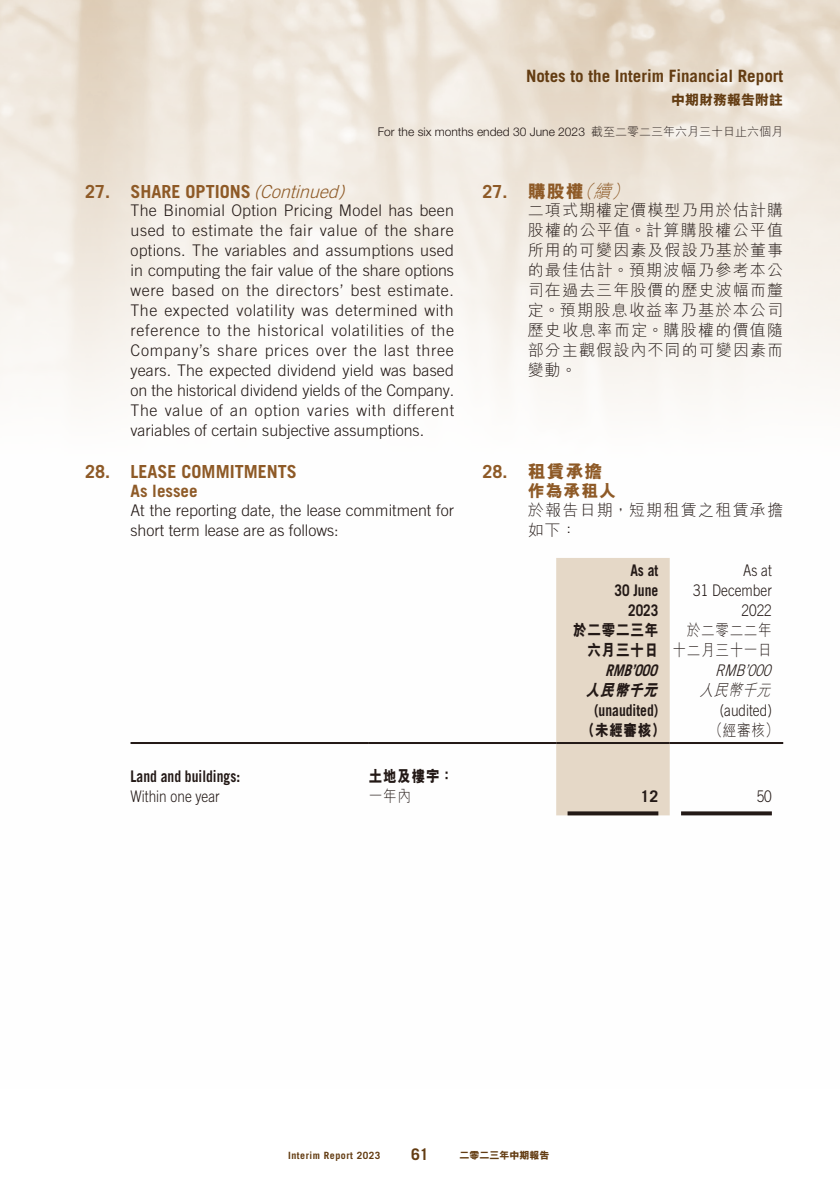
<style>
.page{position:relative;width:840px;height:1191px;background:#fff}
.page>*{position:absolute;margin:0;border:0;box-sizing:border-box;transform-origin:0 0}
.t1{font:700 18px "Trade Gothic LT Std";color:#8e5a27}
.t2{font:800 18px "M Hei HK";color:#8e5a27}
.t3{font:700 17px "Trade Gothic LT Std";color:#633c12}
.t4{font:700 17px "Trade Gothic LT Std";color:#8e5a27}
.t5{font:800 17px "M Hei HK";letter-spacing:.05em;color:#8e5a27}
.t6{font:300 16px/20px "Trade Gothic LT Std";color:#231916;text-align:justify}
.t7{font:300 16px/20px "M Hei HK";letter-spacing:.08em;color:#231916;text-align:justify}
.t8{font:700 16px/20px "Trade Gothic LT Std";color:#231916;text-align:right;scale:.85 1}
.t9{font:300 16px/20px "Trade Gothic LT Std";color:#231916;text-align:right;scale:.85 1}
.t10{font:800 16px/20px "M Hei HK";letter-spacing:.05em;color:#231916;text-align:right;scale:.85 1}
.t11{font:300 16px/20px "M Hei HK";letter-spacing:.05em;color:#231916;text-align:right;scale:.85 1}
.t12{font:300 16px "M Hei HK";letter-spacing:.08em;color:#231916;scale:.85 1}
.t13{font:italic 700 16px "Trade Gothic LT Std";color:#231916;scale:.85 1}
.t14{font:italic 300 16px "Trade Gothic LT Std";color:#231916;scale:.85 1}
.t15{font:italic 800 16px "M Hei HK";color:#231916;scale:.85 1}
.t16{font:italic 300 16px "M Hei HK";color:#231916;scale:.85 1}
.t17{font:700 16px "Trade Gothic LT Std";color:#633c12}
.t18{font:700 16px "Trade Gothic LT Std";color:#231916}
.t19{font:800 14px "M Hei HK";color:#633c12}
.t20{font:300 12px "Helvetica Neue LT Std";color:#231916}
.t21{font:700 10px "Trade Gothic LT Std";letter-spacing:.05em;color:#633c12}
.t22{font:800 10px "M Hei HK";color:#633c12}
.s1{font-family:"M Hei HK"}
.s2{font-weight:300;font-style:italic}
.s3{font-family:"M Hei HK";font-weight:800}
.s4{font-family:"M Hei HK";font-weight:300;font-style:italic}
.s5{font-family:"Trade Gothic LT Std";font-weight:700}
</style>
<div class="page">
<img style="left:0;top:0;width:839px;height:816px">
<div style="left:556px;top:558px;width:113px;height:257px;background:#e5d8c7"></div>
<hr style="left:130px;top:742px;width:239px;height:2px;background:#231916">
<hr style="left:369px;top:742px;width:187px;height:2px;background:#231916">
<hr style="left:556px;top:742px;width:113px;height:2px;background:#231916">
<hr style="left:669px;top:742px;width:113px;height:2px;background:#231916">
<svg style="left:567px;top:811px;width:91px;height:4px"></svg>
<svg style="left:680px;top:811px;width:91px;height:4px"></svg>
<p class="t3" style="left:525px;top:66px;width:258px">Notes to the Interim Financial Report</p>
<p class="t19" style="left:670px;top:92px;width:113px">中期財務報告附註</p>
<p class="t20" style="left:377px;top:124px;width:406px">For the six months ended 30 June 2023 <span class="s1">截至二零二三年六月三十日止六個月</span></p>
<p class="t1" style="left:85px;top:180px;width:266px">27. SHARE OPTIONS <span class="s2">(Continued)</span></p>
<p class="t6" style="left:130px;top:200px;width:325px">The Binomial Option Pricing Model has been used to estimate the fair value of the share options. The variables and assumptions used in computing the fair value of the share options were based on the directors’ best estimate.<br>The expected volatility was determined with reference to the historical volatilities of the Company’s share prices over the last three years. The expected dividend yield was based on the historical dividend yields of the Company.<br>The value of an option varies with different variables of certain subjective assumptions.</p>
<p class="t1" style="left:85px;top:460px;width:213px">28. LEASE COMMITMENTS</p>
<p class="t4" style="left:130px;top:480px;width:69px">As lessee</p>
<p class="t6" style="left:130px;top:500px;width:325px">At the reporting date, the lease commitment for short term lease are as follows:</p>
<p class="t1" style="left:482px;top:180px;width:153px">27. <span class="s3">購股權</span><span class="s4">（續）</span></p>
<p class="t7" style="left:527px;top:200px;width:257px">二項式期權定價模型乃用於估計購股權的公平值。計算購股權公平值所用的可變因素及假設乃基於董事的最佳估計。預期波幅乃參考本公司在過去三年股價的歷史波幅而釐定。預期股息收益率乃基於本公司歷史收息率而定。購股權的價值隨部分主觀假設內不同的可變因素而變動。</p>
<p class="t2" style="left:482px;top:462px;width:122px"><span class="s5">28.</span> 租賃承擔</p>
<p class="t5" style="left:527px;top:482px;width:90px">作為承租人</p>
<p class="t7" style="left:527px;top:500px;width:257px">於報告日期，短期租賃之租賃承擔如下：</p>
<p class="t8" style="left:614px;top:560px;width:53px">As at<br>30 June<br>2023</p>
<p class="t9" style="left:692px;top:560px;width:94px">As at<br>31 December<br>2022</p>
<p class="t10" style="left:573px;top:620px;width:101px">於二零二三年六月三十日</p>
<p class="t11" style="left:672px;top:620px;width:118px">於二零二二年十二月三十一日</p>
<p class="t13" style="left:605px;top:660px;width:68px">RMB’000</p>
<p class="t14" style="left:714px;top:661px;width:72px">RMB’000</p>
<p class="t15" style="left:585px;top:682px;width:90px">人民幣千元</p>
<p class="t16" style="left:699px;top:682px;width:90px">人民幣千元</p>
<p class="t8" style="left:593px;top:700px;width:77px">(unaudited)</p>
<p class="t9" style="left:719px;top:700px;width:63px">(audited)</p>
<p class="t10" style="left:581px;top:720px;width:100px">（未經審核）</p>
<p class="t12" style="left:708px;top:722px;width:83px">（經審核）</p>
<p class="t8" style="left:130px;top:766px;width:130px">Land and buildings:</p>
<p class="t10" style="left:368px;top:766px;width:101px">土地及樓宇：</p>
<p class="t9" style="left:130px;top:786px;width:106px">Within one year</p>
<p class="t12" style="left:368px;top:788px;width:51px">一年內</p>
<p class="t18" style="left:640px;top:786px;width:19px">12</p>
<p class="t9" style="left:756px;top:786px;width:19px">50</p>
<p class="t21" style="left:288px;top:1149px;width:94px">Interim Report 2023</p>
<p class="t17" style="left:411px;top:1144px;width:19px">61</p>
<p class="t22" style="left:459px;top:1150px;width:91px">二零二三年中期報告</p>
</div>
